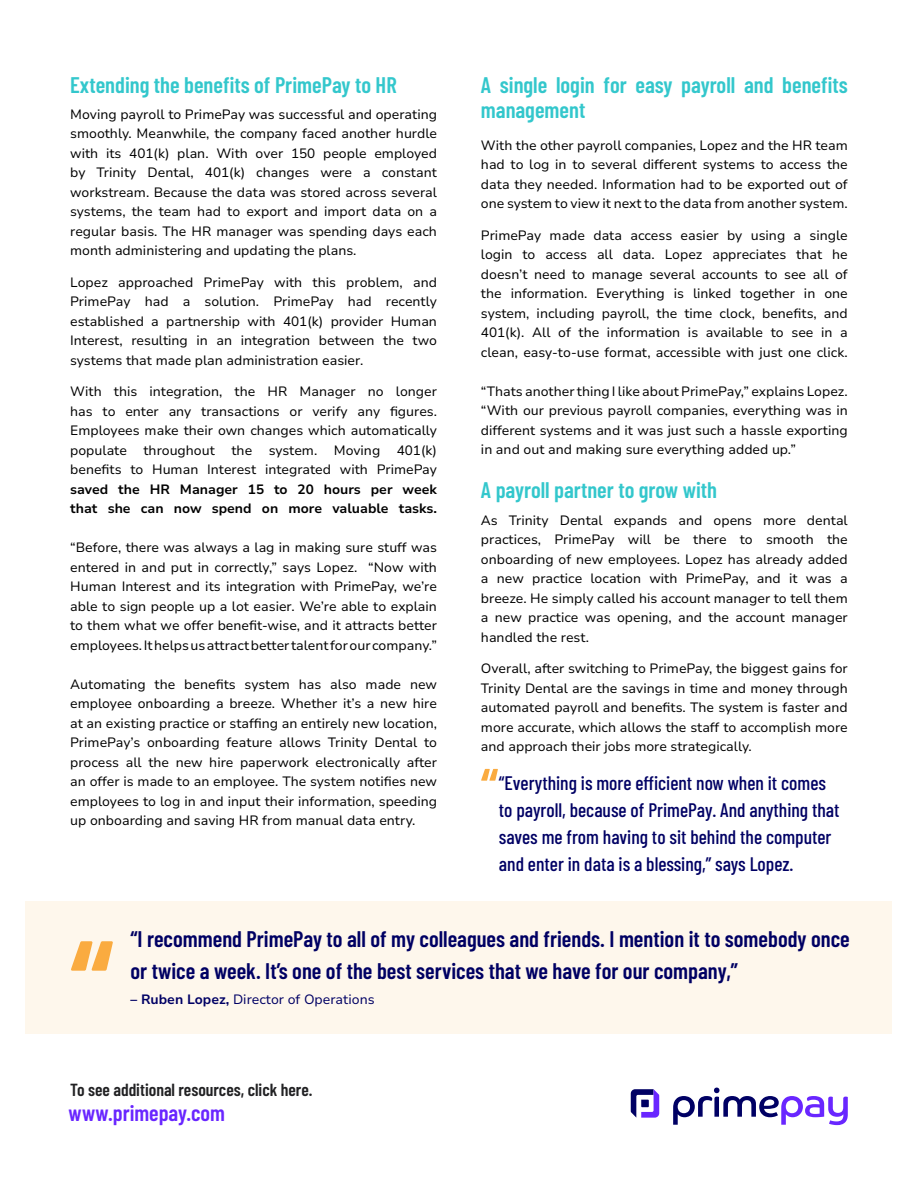
<style>
.page{position:relative;width:918px;height:1188px;background:#fff}
.page>*{position:absolute;margin:0;border:0;box-sizing:border-box;transform-origin:0 0}
.t1{font:600 135px "Barlow Condensed";color:#faab40}
.t2{font:600 54px "Barlow Condensed";color:#faab40}
.t3{font:600 22.5px/31.5px "Barlow Condensed";color:#000063}
.t4{font:600 22.5px/25.5px "Barlow Condensed";color:#33c7cc}
.t5{font:600 22.2px "Barlow Condensed";color:#6926ff}
.t6{font:500 19.5px/27px "Barlow Condensed";color:#000064}
.t7{font:600 17.55px "Barlow Condensed";color:#212123}
.t8{font:13.5px/19.5px "Nunito Sans 10 pt";color:#000;text-align:justify}
.t9{font:700 13.5px/19.5px "Nunito Sans 10 pt";color:#000}
.t10{font:13.5px "Nunito Sans 10 pt";color:#000064}
.s1{font-weight:700}
</style>
<div class="page">
<svg style="left:631px;top:1089px;width:28px;height:29px"></svg>
<svg style="left:673px;top:1088px;width:175px;height:37px"></svg>
<div style="left:26px;top:902px;width:866px;height:132px;background:#fef7ec"></div>
<h3 class="t4" style="left:70px;top:70px;width:328px">Extending the benefits of PrimePay to HR</h3>
<p class="t8" style="left:70px;top:104px;width:368px">Moving payroll to PrimePay was successful and operating smoothly. Meanwhile, the company faced another hurdle with its 401(k) plan. With over 150 people employed by Trinity Dental, 401(k) changes were a constant workstream. Because the data was stored across several systems, the team had to export and import data on a regular basis. The HR manager was spending days each month administering and updating the plans.</p>
<p class="t8" style="left:70px;top:272px;width:368px">Lopez approached PrimePay with this problem, and PrimePay had a solution. PrimePay had recently established a partnership with 401(k) provider Human Interest, resulting in an integration between the two systems that made plan administration easier.</p>
<p class="t8" style="left:70px;top:381px;width:368px">With this integration, the HR Manager no longer has to enter any transactions or verify any figures.<br>Employees make their own changes which automatically populate throughout the system. Moving 401(k) benefits to Human Interest integrated with PrimePay</p>
<p class="t9" style="left:70px;top:479px;width:368px">saved the HR Manager 15 to 20 hours per week that she can now spend on more valuable tasks.</p>
<p class="t8" style="left:70px;top:537px;width:368px">“Before, there was always a lag in making sure stuff was entered in and put in correctly,” says Lopez. “Now with Human Interest and its integration with PrimePay, we’re able to sign people up a lot easier. We’re able to explain to them what we offer benefit-wise, and it attracts better employees. It helps us attract better talent for our company.”</p>
<p class="t8" style="left:70px;top:674px;width:368px">Automating the benefits system has also made new employee onboarding a breeze. Whether it’s a new hire at an existing practice or staffing an entirely new location, PrimePay’s onboarding feature allows Trinity Dental to process all the new hire paperwork electronically after an offer is made to an employee. The system notifies new employees to log in and input their information, speeding up onboarding and saving HR from manual data entry.</p>
<h3 class="t4" style="left:481px;top:70px;width:368px">A single login for easy payroll and benefits management</h3>
<p class="t8" style="left:481px;top:135px;width:368px">With the other payroll companies, Lopez and the HR team had to log in to several different systems to access the data they needed. Information had to be exported out of one system to view it next to the data from another system.</p>
<p class="t8" style="left:481px;top:225px;width:368px">PrimePay made data access easier by using a single login to access all data. Lopez appreciates that he doesn’t need to manage several accounts to see all of the information. Everything is linked together in one system, including payroll, the time clock, benefits, and 401(k). All of the information is available to see in a clean, easy-to-use format, accessible with just one click.</p>
<p class="t8" style="left:481px;top:381px;width:368px">“Thats another thing I like about PrimePay,” explains Lopez. “With our previous payroll companies, everything was in different systems and it was just such a hassle exporting in and out and making sure everything added up.”</p>
<h3 class="t4" style="left:481px;top:476px;width:238px">A payroll partner to grow with</h3>
<p class="t8" style="left:481px;top:510px;width:368px">As Trinity Dental expands and opens more dental practices, PrimePay will be there to smooth the onboarding of new employees. Lopez has already added a new practice location with PrimePay, and it was a breeze. He simply called his account manager to tell them a new practice was opening, and the account manager handled the rest.</p>
<p class="t8" style="left:481px;top:658px;width:368px">Overall, after switching to PrimePay, the biggest gains for Trinity Dental are the savings in time and money through automated payroll and benefits. The system is faster and more accurate, which allows the staff to accomplish more and approach their jobs more strategically.</p>
<h2 class="t2" style="left:481px;top:749px;width:19px">“</h2>
<h3 class="t6" style="left:499px;top:768px;width:342px">“Everything is more efficient now when it comes to payroll, because of PrimePay. And anything that saves me from having to sit behind the computer and enter in data is a blessing,” says Lopez.</h3>
<h1 class="t1" style="left:70px;top:891px;width:44px">“</h1>
<h3 class="t3" style="left:130px;top:922px;width:721px">“I recommend PrimePay to all of my colleagues and friends. I mention it to somebody once or twice a week. It’s one of the best services that we have for our company,”</h3>
<p class="t10" style="left:130px;top:990px;width:246px"><span class="s1">– Ruben Lopez,</span> Director of Operations</p>
<p class="t7" style="left:70px;top:1078px;width:244px">To see additional resources, click here.</p>
<h3 class="t5" style="left:69px;top:1098px;width:158px">www.primepay.com</h3>
</div>
